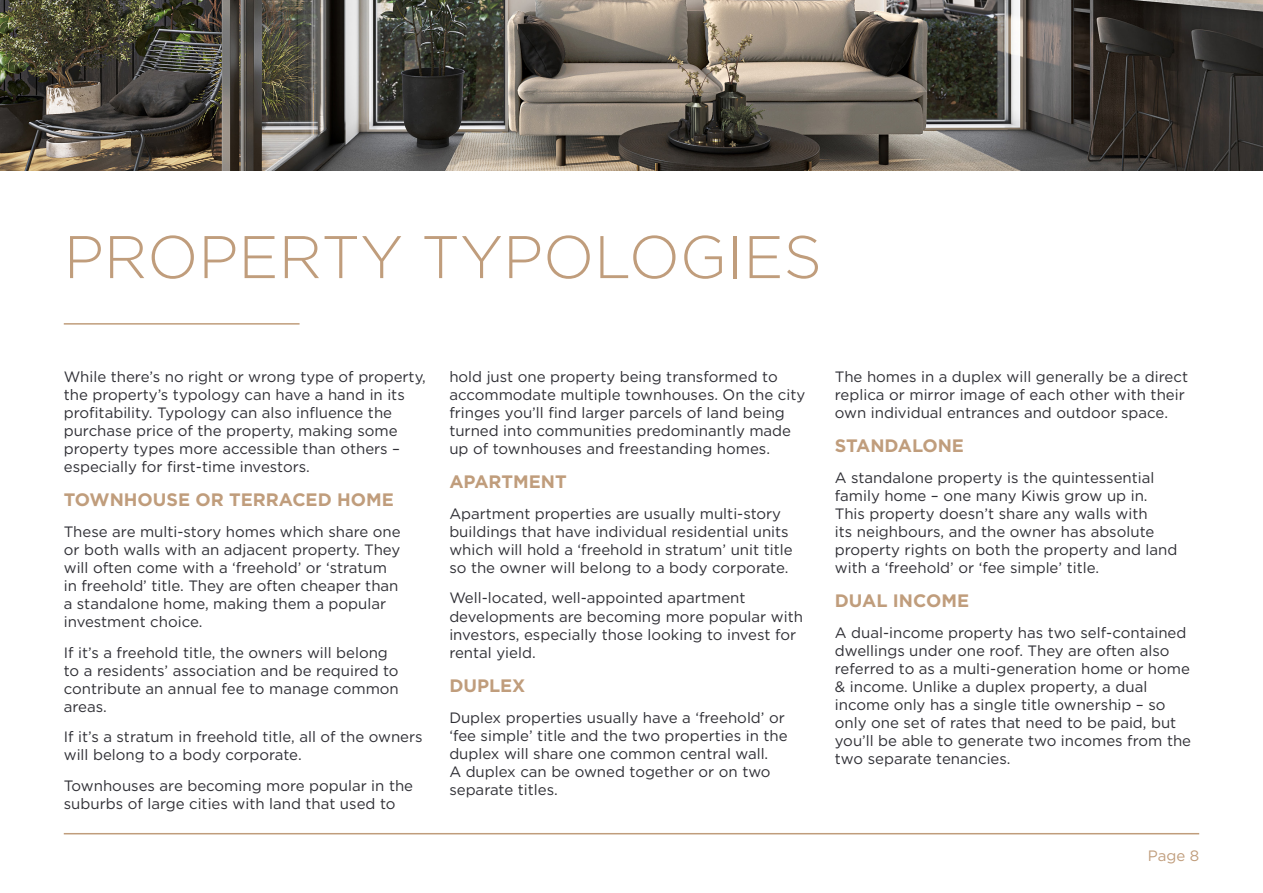
<style>
.page{position:relative;width:1263px;height:893px;background:#fff}
.page>*{position:absolute;margin:0;border:0;box-sizing:border-box;transform-origin:0 0}
.t1{font:300 60px "Gotham";color:#c09d7c}
.t2{font:700 18px "Gotham";color:#c09d7c}
.t3{font:15px/18px "Gotham";color:#2f2f35}
.t4{font:15px "Gotham";color:#c09d7c}
</style>
<div class="page">
<hr style="left:64px;top:833px;width:1135px;height:1px;background:#c09d7c">
<hr style="left:64px;top:323px;width:236px;height:2px;background:#c09d7c">
<img style="left:0;top:0;width:1263px;height:170px">
<h1 class="t1" style="left:64px;top:219px;width:760px">PROPERTY TYPOLOGIES</h1>
<p class="t3" style="left:64px;top:367px;width:364px">While there’s no right or wrong type of property, the property’s typology can have a hand in its profitability. Typology can also influence the purchase price of the property, making some property types more accessible than others – especially for first-time investors.</p>
<p class="t2" style="left:64px;top:488px;width:332px">TOWNHOUSE OR TERRACED HOME</p>
<p class="t3" style="left:64px;top:522px;width:338px">These are multi-story homes which share one or both walls with an adjacent property. They will often come with a ‘freehold’ or ‘stratum in freehold’ title. They are often cheaper than a standalone home, making them a popular investment choice.</p>
<p class="t3" style="left:64px;top:643px;width:337px">If it’s a freehold title, the owners will belong to a residents’ association and be required to contribute an annual fee to manage common areas.</p>
<p class="t3" style="left:64px;top:728px;width:360px">If it’s a stratum in freehold title, all of the owners will belong to a body corporate.</p>
<p class="t3" style="left:64px;top:776px;width:351px">Townhouses are becoming more popular in the suburbs of large cities with land that used to</p>
<p class="t3" style="left:449px;top:367px;width:357px">hold just one property being transformed to accommodate multiple townhouses. On the city fringes you’ll find larger parcels of land being turned into communities predominantly made up of townhouses and freestanding homes.</p>
<p class="t2" style="left:449px;top:470px;width:119px">APARTMENT</p>
<p class="t3" style="left:449px;top:504px;width:345px">Apartment properties are usually multi-story buildings that have individual residential units which will hold a ‘freehold in stratum’ unit title so the owner will belong to a body corporate.</p>
<p class="t3" style="left:449px;top:589px;width:355px">Well-located, well-appointed apartment developments are becoming more popular with investors, especially those looking to invest for rental yield.</p>
<p class="t2" style="left:449px;top:673px;width:78px">DUPLEX</p>
<p class="t3" style="left:449px;top:708px;width:340px">Duplex properties usually have a ‘freehold’ or ‘fee simple’ title and the two properties in the duplex will share one common central wall.<br>A duplex can be owned together or on two separate titles.</p>
<p class="t3" style="left:835px;top:367px;width:355px">The homes in a duplex will generally be a direct replica or mirror image of each other with their own individual entrances and outdoor space.</p>
<p class="t2" style="left:835px;top:434px;width:131px">STANDALONE</p>
<p class="t3" style="left:835px;top:468px;width:344px">A standalone property is the quintessential family home – one many Kiwis grow up in.<br>This property doesn’t share any walls with<br>its neighbours, and the owner has absolute property rights on both the property and land with a ‘freehold’ or ‘fee simple’ title.</p>
<p class="t2" style="left:835px;top:589px;width:136px">DUAL INCOME</p>
<p class="t3" style="left:835px;top:623px;width:358px">A dual-income property has two self-contained dwellings under one roof. They are often also referred to as a multi-generation home or home &amp; income. Unlike a duplex property, a dual income only has a single title ownership – so only one set of rates that need to be paid, but you’ll be able to generate two incomes from the two separate tenancies.</p>
<p class="t4" style="left:1148px;top:846px;width:53px">Page 8</p>
</div>
